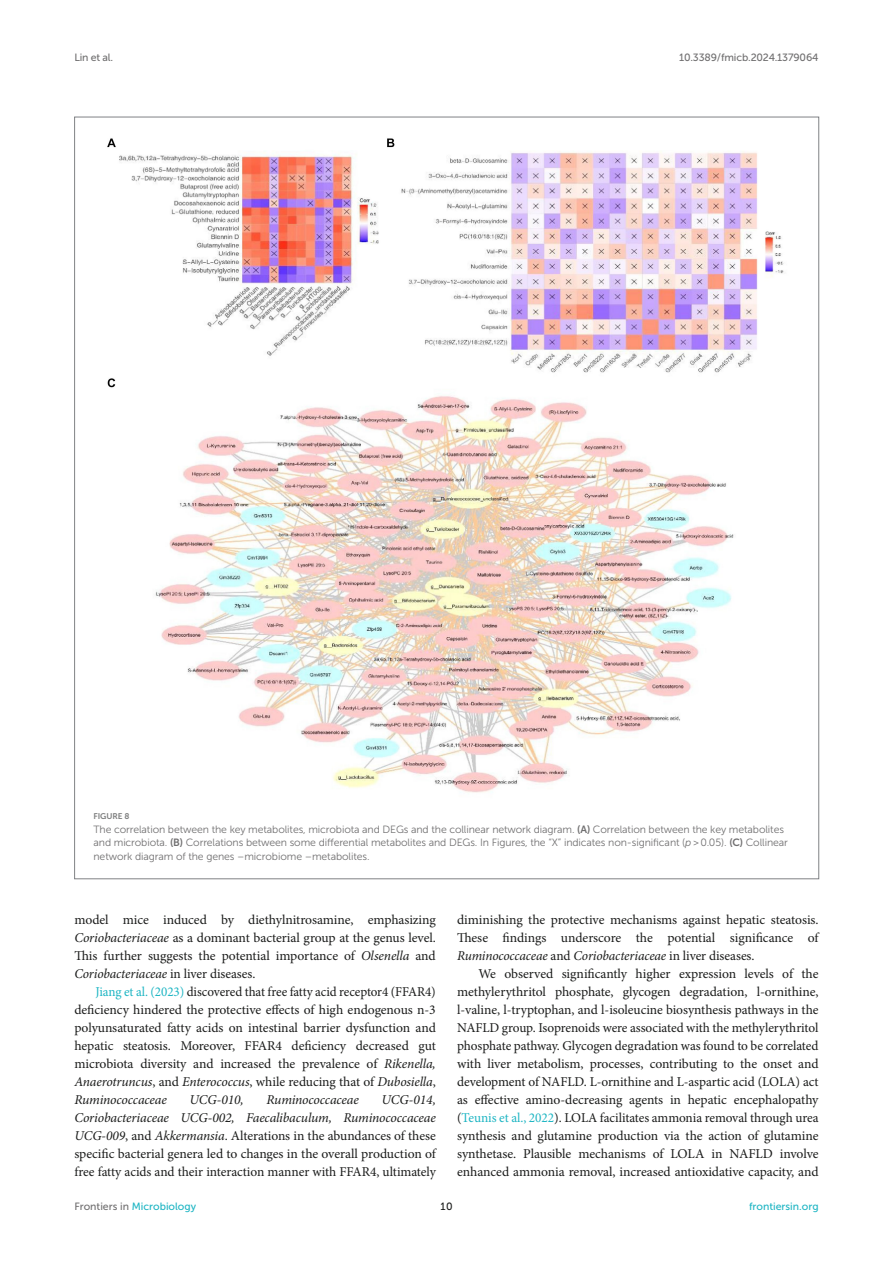
<style>
.page{position:relative;width:893px;height:1263px;background:#fff}
.page>*{position:absolute;margin:0;border:0;box-sizing:border-box;transform-origin:0 0}
.TEXT{font:13.5px/18px "Minion Pro";letter-spacing:-.005em;color:#1b1c1b;text-align:justify}
.TEXT-2{font:italic 13.5px "Minion Pro";letter-spacing:-.01em;color:#1b1c1b}
.FIG_LEG{font:10.5px/13.5px "Museo Sans 300";letter-spacing:-.01em;color:#706f70}
.t1{font:10.5px "Museo Sans 500";color:#1db5c3}
.t2{font:10.5px "Museo Sans 500";letter-spacing:-.015em;color:#706f70}
.t3{font:10.5px "Museo Sans 500";color:#1b1c1b}
.FIG_HD{font:8.25px "Museo Sans 700";letter-spacing:-.01em;color:#7e7f7f}
.s1{font-family:"Museo Sans 700"}
.s2{font-style:italic}
.s3{color:#1db5c3}
.s4{color:#706f70}
</style>
<div class="page">
<img style="left:107px;top:138px;width:677px;height:655px">
<p class="t2" style="left:74px;top:51px;width:40px">Lin et al.</p>
<p class="t2" style="left:679px;top:51px;width:141px">10.3389/fmicb.2024.1379064</p>
<p class="FIG_HD" style="left:94px;top:812px;width:37px">FIGURE 8</p>
<p class="FIG_LEG" style="left:94px;top:822px;width:696px">The correlation between the key metabolites, microbiota and DEGs and the collinear network diagram. <span class="s1">(A)</span> Correlation between the key metabolites and microbiota. <span class="s1">(B)</span> Correlations between some differential metabolites and DEGs. In Figures, the “X” indicates non-significant (<span class="s2">p</span> &gt; 0.05). <span class="s1">(C)</span> Collinear network diagram of the genes –microbiome –metabolites.</p>
<p class="TEXT" style="left:74px;top:911px;width:363px">model mice induced by diethylnitrosamine, emphasizing <span class="s2">Coriobacteriaceae</span> as a dominant bacterial group at the genus level.<br>This further suggests the potential importance of <span class="s2">Olsenella</span> and <span class="s2">Coriobacteriaceae</span> in liver diseases.</p>
<p class="TEXT" style="left:74px;top:983px;width:363px;text-indent:21px"><span class="s3">Jiang et al. (2023)</span> discovered that free fatty acid receptor4 (FFAR4) deficiency hindered the protective effects of high endogenous n-3 polyunsaturated fatty acids on intestinal barrier dysfunction and hepatic steatosis. Moreover, FFAR4 deficiency decreased gut microbiota diversity and increased the prevalence of <span class="s2">Rikenella, Anaerotruncus</span>, and <span class="s2">Enterococcus</span>, while reducing that of <span class="s2">Dubosiella</span>, <span class="s2">Ruminococcaceae</span></p>
<p class="TEXT" style="left:74px;top:1091px;width:363px;text-indent:307px"><span class="s2">UCG-014, Coriobacteriaceae UCG-002, Faecalibaculum, Ruminococcaceae UCG-009</span>, and <span class="s2">Akkermansia</span>. Alterations in the abundances of these specific bacterial genera led to changes in the overall production of free fatty acids and their interaction manner with FFAR4, ultimately</p>
<p class="TEXT-2" style="left:189px;top:1090px;width:56px">UCG-010,</p>
<p class="TEXT-2" style="left:266px;top:1090px;width:94px">Ruminococcaceae</p>
<p class="TEXT" style="left:457px;top:911px;width:363px">diminishing the protective mechanisms against hepatic steatosis.<br>These findings underscore the potential significance of <span class="s2">Ruminococcaceae</span> and <span class="s2">Coriobacteriaceae</span> in liver diseases.</p>
<p class="TEXT" style="left:457px;top:965px;width:363px;text-indent:21px">We observed significantly higher expression levels of the methylerythritol phosphate, glycogen degradation, l-ornithine, l-valine, l-tryptophan, and l-isoleucine biosynthesis pathways in the NAFLD group. Isoprenoids were associated with the methylerythritol phosphate pathway. Glycogen degradation was found to be correlated with liver metabolism, processes, contributing to the onset and development of NAFLD. L-ornithine and L-aspartic acid (LOLA) act as effective amino-decreasing agents in hepatic encephalopathy (<span class="s3">Teunis et al., 2022</span>). LOLA facilitates ammonia removal through urea synthesis and glutamine production via the action of glutamine synthetase. Plausible mechanisms of LOLA in NAFLD involve enhanced ammonia removal, increased antioxidative capacity, and</p>
<p class="t1" style="left:74px;top:1200px;width:123px"><span class="s4">Frontiers in</span> Microbiology</p>
<p class="t3" style="left:440px;top:1200px;width:14px">10</p>
<p class="t1" style="left:749px;top:1200px;width:71px">frontiersin.org</p>
</div>
